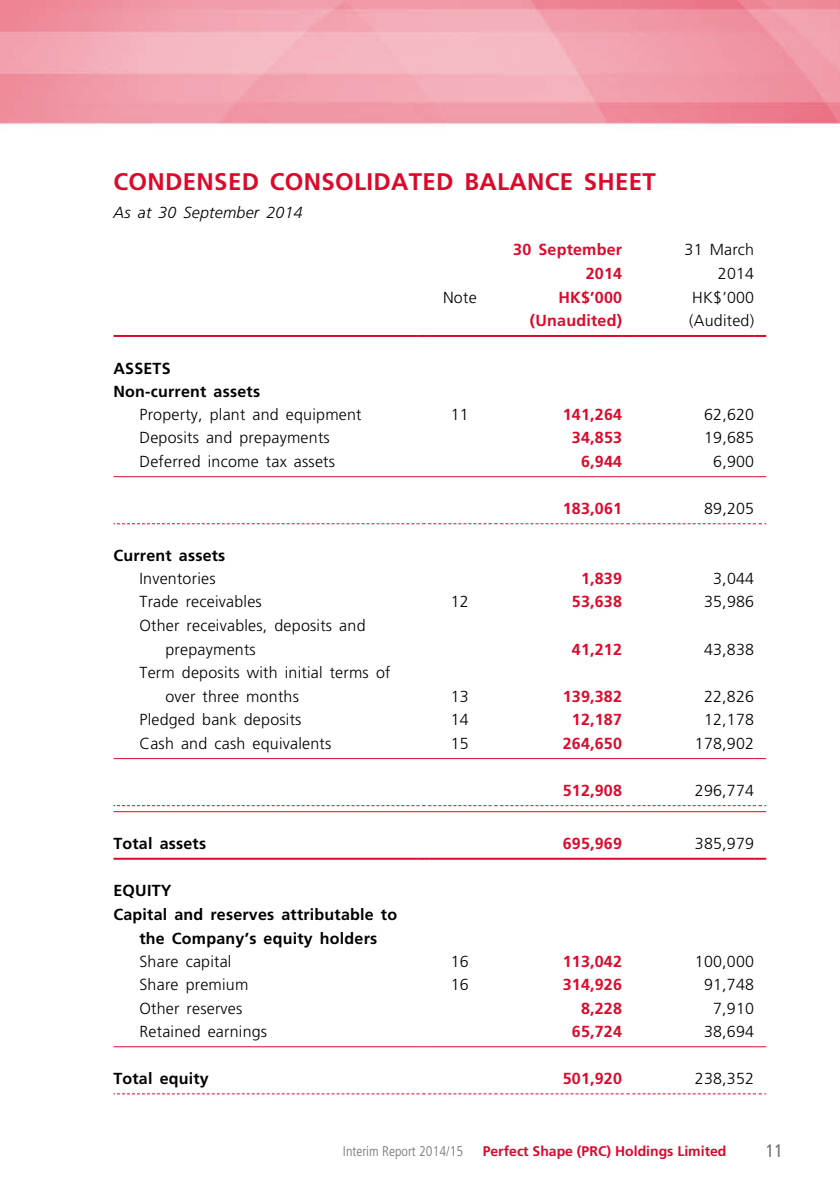
<style>
.page{position:relative;width:840px;height:1191px;background:#fff}
.page>*{position:absolute;margin:0;border:0;box-sizing:border-box;transform-origin:0 0}
.t1{font:700 24px "Frutiger LT Std";letter-spacing:.015em;color:#dc092b}
.t2{font:condensed 18px "Frutiger LT Std";color:#727171}
.t3{font:300 16px/24px "Frutiger LT Std";letter-spacing:.015em;color:#000}
.t4{font:700 16px/24px "Frutiger LT Std";letter-spacing:.015em;color:#dc092b;text-align:right}
.t5{font:700 16px/23.2px "Frutiger LT Std";letter-spacing:.015em;color:#000}
.t6{font:italic 300 16px "Frutiger LT Std";letter-spacing:.015em;color:#000}
.t7{font:700 14px "Frutiger LT Std";color:#dc092b}
.t8{font:300 condensed 14px "Frutiger LT Std";color:#727171}
</style>
<div class="page">
<img style="left:0;top:0;width:839px;height:1095px">
<hr style="left:113px;top:335px;width:304px;height:2px;background:#dc092b">
<svg style="left:417px;top:335px;width:12px;height:2px"></svg>
<hr style="left:429px;top:335px;width:60px;height:2px;background:#dc092b">
<svg style="left:489px;top:335px;width:12px;height:2px"></svg>
<hr style="left:501px;top:335px;width:120px;height:2px;background:#dc092b">
<svg style="left:621px;top:335px;width:12px;height:2px"></svg>
<hr style="left:633px;top:335px;width:120px;height:2px;background:#dc092b">
<svg style="left:753px;top:335px;width:12px;height:2px"></svg>
<hr style="left:113px;top:857px;width:304px;height:2px;background:#dc092b">
<svg style="left:417px;top:857px;width:12px;height:2px"></svg>
<hr style="left:429px;top:857px;width:60px;height:2px;background:#dc092b">
<svg style="left:489px;top:857px;width:12px;height:2px"></svg>
<hr style="left:501px;top:857px;width:120px;height:2px;background:#dc092b">
<svg style="left:621px;top:857px;width:12px;height:2px"></svg>
<hr style="left:633px;top:857px;width:120px;height:2px;background:#dc092b">
<svg style="left:753px;top:857px;width:12px;height:2px"></svg>
<hr style="left:113px;top:476px;width:304px;height:1px;background:#dc092b">
<svg style="left:417px;top:476px;width:12px;height:1px"></svg>
<hr style="left:429px;top:476px;width:60px;height:1px;background:#dc092b">
<svg style="left:489px;top:476px;width:12px;height:1px"></svg>
<hr style="left:501px;top:476px;width:120px;height:1px;background:#dc092b">
<svg style="left:621px;top:476px;width:12px;height:1px"></svg>
<hr style="left:633px;top:476px;width:120px;height:1px;background:#dc092b">
<svg style="left:753px;top:476px;width:12px;height:1px"></svg>
<hr style="left:113px;top:758px;width:304px;height:1px;background:#dc092b">
<svg style="left:417px;top:758px;width:12px;height:1px"></svg>
<hr style="left:429px;top:758px;width:60px;height:1px;background:#dc092b">
<svg style="left:489px;top:758px;width:12px;height:1px"></svg>
<hr style="left:501px;top:758px;width:120px;height:1px;background:#dc092b">
<svg style="left:621px;top:758px;width:12px;height:1px"></svg>
<hr style="left:633px;top:758px;width:120px;height:1px;background:#dc092b">
<svg style="left:753px;top:758px;width:12px;height:1px"></svg>
<hr style="left:113px;top:1046px;width:304px;height:1px;background:#dc092b">
<svg style="left:417px;top:1046px;width:12px;height:1px"></svg>
<hr style="left:429px;top:1046px;width:60px;height:1px;background:#dc092b">
<svg style="left:489px;top:1046px;width:12px;height:1px"></svg>
<hr style="left:501px;top:1046px;width:120px;height:1px;background:#dc092b">
<svg style="left:621px;top:1046px;width:12px;height:1px"></svg>
<hr style="left:633px;top:1046px;width:120px;height:1px;background:#dc092b">
<svg style="left:753px;top:1046px;width:12px;height:1px"></svg>
<svg style="left:113px;top:523px;width:652px;height:1px"></svg>
<svg style="left:113px;top:805px;width:652px;height:7px"></svg>
<svg style="left:113px;top:1093px;width:652px;height:1px"></svg>
<h1 class="t1" style="left:113px;top:168px;width:543px">CONDENSED CONSOLIDATED BALANCE SHEET</h1>
<p class="t6" style="left:113px;top:203px;width:190px">As at 30 September 2014</p>
<p class="t4" style="left:513px;top:238px;width:110px">30 September<br>2014</p>
<p class="t3" style="left:684px;top:238px;width:71px;text-align:right">31 March<br>2014</p>
<p class="t3" style="left:443px;top:285px;width:35px">Note</p>
<p class="t4" style="left:558px;top:285px;width:65px">HK$’000</p>
<p class="t3" style="left:692px;top:285px;width:63px">HK$’000</p>
<p class="t4" style="left:529px;top:308px;width:94px">(Unaudited)</p>
<p class="t3" style="left:688px;top:309px;width:66px">(Audited)</p>
<p class="t5" style="left:113px;top:356px;width:148px">ASSETS<br>Non-current assets</p>
<p class="t3" style="left:139px;top:403px;width:223px">Property, plant and equipment</p>
<p class="t3" style="left:450px;top:403px;width:20px">11</p>
<p class="t4" style="left:562px;top:402px;width:61px">141,264</p>
<p class="t3" style="left:703px;top:403px;width:52px">62,620</p>
<p class="t3" style="left:139px;top:426px;width:192px">Deposits and prepayments</p>
<p class="t4" style="left:571px;top:426px;width:52px">34,853</p>
<p class="t3" style="left:703px;top:426px;width:52px">19,685</p>
<p class="t3" style="left:139px;top:449px;width:197px">Deferred income tax assets</p>
<p class="t4" style="left:580px;top:449px;width:42px">6,944</p>
<p class="t3" style="left:712px;top:449px;width:42px">6,900</p>
<p class="t4" style="left:562px;top:496px;width:61px">183,061</p>
<p class="t3" style="left:703px;top:496px;width:52px">89,205</p>
<p class="t5" style="left:113px;top:544px;width:113px">Current assets</p>
<p class="t3" style="left:139px;top:567px;width:78px">Inventories</p>
<p class="t4" style="left:580px;top:566px;width:42px">1,839</p>
<p class="t3" style="left:712px;top:567px;width:42px">3,044</p>
<p class="t3" style="left:139px;top:590px;width:124px">Trade receivables</p>
<p class="t3" style="left:450px;top:590px;width:20px">12</p>
<p class="t4" style="left:571px;top:590px;width:52px">53,638</p>
<p class="t3" style="left:703px;top:590px;width:52px">35,986</p>
<p class="t3" style="left:165px;top:613px;width:201px;text-indent:-26px">Other receivables, deposits and prepayments</p>
<p class="t4" style="left:571px;top:637px;width:52px">41,212</p>
<p class="t3" style="left:703px;top:637px;width:52px">43,838</p>
<p class="t3" style="left:165px;top:660px;width:226px;text-indent:-26px">Term deposits with initial terms of over three months</p>
<p class="t3" style="left:450px;top:684px;width:20px">13</p>
<p class="t4" style="left:562px;top:684px;width:61px">139,382</p>
<p class="t3" style="left:703px;top:684px;width:52px">22,826</p>
<p class="t3" style="left:139px;top:708px;width:163px">Pledged bank deposits</p>
<p class="t3" style="left:450px;top:708px;width:20px">14</p>
<p class="t4" style="left:571px;top:708px;width:52px">12,187</p>
<p class="t3" style="left:703px;top:708px;width:52px">12,178</p>
<p class="t3" style="left:139px;top:731px;width:193px">Cash and cash equivalents</p>
<p class="t3" style="left:450px;top:731px;width:20px">15</p>
<p class="t4" style="left:562px;top:731px;width:61px">264,650</p>
<p class="t3" style="left:694px;top:731px;width:61px">178,902</p>
<p class="t4" style="left:562px;top:778px;width:61px">512,908</p>
<p class="t3" style="left:694px;top:778px;width:61px">296,774</p>
<p class="t5" style="left:113px;top:831px;width:94px">Total assets</p>
<p class="t4" style="left:562px;top:831px;width:61px">695,969</p>
<p class="t3" style="left:694px;top:831px;width:61px">385,979</p>
<p class="t5" style="left:113px;top:879px;width:60px">EQUITY</p>
<p class="t5" style="left:113px;top:902px;width:285px">Capital and reserves attributable to</p>
<p class="t5" style="left:139px;top:926px;width:239px">the Company’s equity holders</p>
<p class="t3" style="left:139px;top:949px;width:94px">Share capital</p>
<p class="t3" style="left:450px;top:949px;width:20px">16</p>
<p class="t4" style="left:562px;top:949px;width:61px">113,042</p>
<p class="t3" style="left:694px;top:949px;width:61px">100,000</p>
<p class="t3" style="left:139px;top:973px;width:110px">Share premium</p>
<p class="t3" style="left:450px;top:973px;width:20px">16</p>
<p class="t4" style="left:562px;top:972px;width:61px">314,926</p>
<p class="t3" style="left:703px;top:973px;width:52px">91,748</p>
<p class="t3" style="left:139px;top:996px;width:104px">Other reserves</p>
<p class="t4" style="left:580px;top:996px;width:42px">8,228</p>
<p class="t3" style="left:712px;top:996px;width:42px">7,910</p>
<p class="t3" style="left:139px;top:1019px;width:129px">Retained earnings</p>
<p class="t4" style="left:571px;top:1019px;width:52px">65,724</p>
<p class="t3" style="left:703px;top:1019px;width:52px">38,694</p>
<p class="t5" style="left:113px;top:1066px;width:97px">Total equity</p>
<p class="t4" style="left:562px;top:1066px;width:61px">501,920</p>
<p class="t3" style="left:694px;top:1066px;width:61px">238,352</p>
<p class="t8" style="left:343px;top:1143px;width:122px">Interim Report 2014/15</p>
<p class="t7" style="left:482px;top:1143px;width:245px">Perfect Shape (PRC) Holdings Limited</p>
<p class="t2" style="left:765px;top:1140px;width:19px">11</p>
</div>
